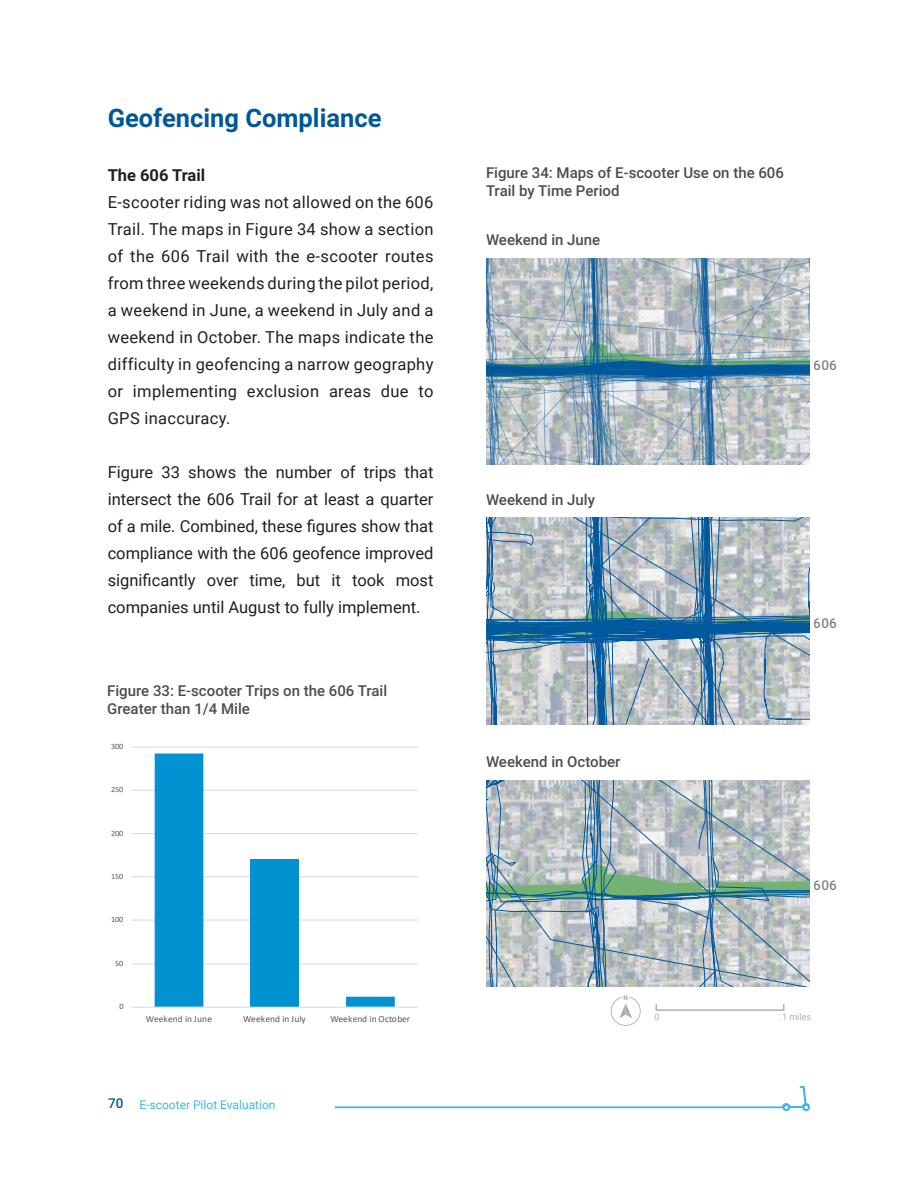
<style>
.page{position:relative;width:918px;height:1188px;background:#fff}
.page>*{position:absolute;margin:0;border:0;box-sizing:border-box;transform-origin:0 0}
.Header_2{font:700 25.5px "Roboto";color:#005899}
.t1{font:16.5px/27px "Roboto";color:#231f20;text-align:justify}
.t2{font:700 16.5px "Roboto";color:#231f20}
.Figure_Header{font:500 15px/18px "Roboto";color:#4d4d4d}
.t3{font:500 13.5px "Roboto";color:#4d4d4d}
.t4{font:12px "Roboto";color:#41b6e6}
.t5{font:9.45px "Calibri";color:#595959}
.Paragraph_Style_1{font:9px "Roboto";color:#aeb0b5}
.t6{font:8.1px "Calibri";letter-spacing:-.005em;color:#595959}
.t7{font:700 6.75px "Myriad Pro";color:#999}
.s1{font-weight:500;font-size:13.5px;color:#005899}
</style>
<div class="page">
<svg style="left:781px;top:1086px;width:29px;height:26px"></svg>
<hr style="left:335px;top:1106px;width:449px;height:2px;background:#42b7e6">
<svg style="left:486px;top:518px;width:324px;height:206px;background:#9bb0bd"></svg>
<svg style="left:486px;top:258px;width:324px;height:207px;background:#a2b4be"></svg>
<svg style="left:486px;top:926px;width:106px;height:61px;background:#b8c1c5"></svg>
<svg style="left:592px;top:926px;width:218px;height:61px;background:#b3bec3"></svg>
<svg style="left:486px;top:780px;width:324px;height:146px;background:#a9babc"></svg>
<svg style="left:611px;top:997px;width:30px;height:29px"></svg>
<hr style="left:656px;top:1009px;width:128px;height:2px;background:#aeb0b5">
<svg style="left:131px;top:746px;width:287px;height:262px"></svg>
<p class="Header_2" style="left:108px;top:100px;width:275px">Geofencing Compliance</p>
<p class="t2" style="left:108px;top:164px;width:99px">The 606 Trail</p>
<p class="t1" style="left:108px;top:188px;width:327px">E-scooter riding was not allowed on the 606<br>Trail. The maps in Figure 34 show a section of the 606 Trail with the e-scooter routes from three weekends during the pilot period, a weekend in June, a weekend in July and a weekend in October. The maps indicate the difficulty in geofencing a narrow geography or implementing exclusion areas due to GPS inaccuracy.</p>
<p class="t1" style="left:108px;top:458px;width:327px">Figure 33 shows the number of trips that intersect the 606 Trail for at least a quarter of a mile. Combined, these figures show that compliance with the 606 geofence improved significantly over time, but it took most companies until August to fully implement.</p>
<p class="Figure_Header" style="left:107px;top:681px;width:281px">Figure 33: E-scooter Trips on the 606 Trail<br>Greater than 1/4 Mile</p>
<p class="t6" style="left:111px;top:697px;width:14px">350</p>
<p class="t6" style="left:111px;top:741px;width:14px">300</p>
<p class="t6" style="left:111px;top:784px;width:14px">250</p>
<p class="t6" style="left:111px;top:827px;width:14px">200</p>
<p class="t6" style="left:111px;top:871px;width:14px">150</p>
<p class="t6" style="left:111px;top:914px;width:14px">100</p>
<p class="t6" style="left:115px;top:957px;width:10px">50</p>
<p class="t6" style="left:119px;top:1001px;width:6px">0</p>
<p class="t5" style="left:146px;top:1012px;width:68px">Weekend in June</p>
<p class="t5" style="left:243px;top:1012px;width:64px">Weekend in July</p>
<p class="t5" style="left:330px;top:1012px;width:81px">Weekend in October</p>
<p class="t4" style="left:108px;top:1096px;width:169px"><span class="s1">70</span> E-scooter Pilot Evaluation</p>
<p class="Figure_Header" style="left:486px;top:163px;width:300px">Figure 34: Maps of E-scooter Use on the 606<br>Trail by Time Period</p>
<p class="Figure_Header" style="left:486px;top:230px;width:116px">Weekend in June</p>
<p class="t3" style="left:814px;top:356px;width:25px">606</p>
<p class="Figure_Header" style="left:486px;top:490px;width:111px">Weekend in July</p>
<p class="t3" style="left:814px;top:614px;width:25px">606</p>
<p class="Figure_Header" style="left:486px;top:752px;width:136px">Weekend in October</p>
<p class="t7" style="left:623px;top:993px;width:6px">N</p>
<p class="t3" style="left:814px;top:876px;width:25px">606</p>
<p class="Paragraph_Style_1" style="left:655px;top:1011px;width:7px">0</p>
<p class="Paragraph_Style_1" style="left:780px;top:1011px;width:33px">.1 miles</p>
</div>
